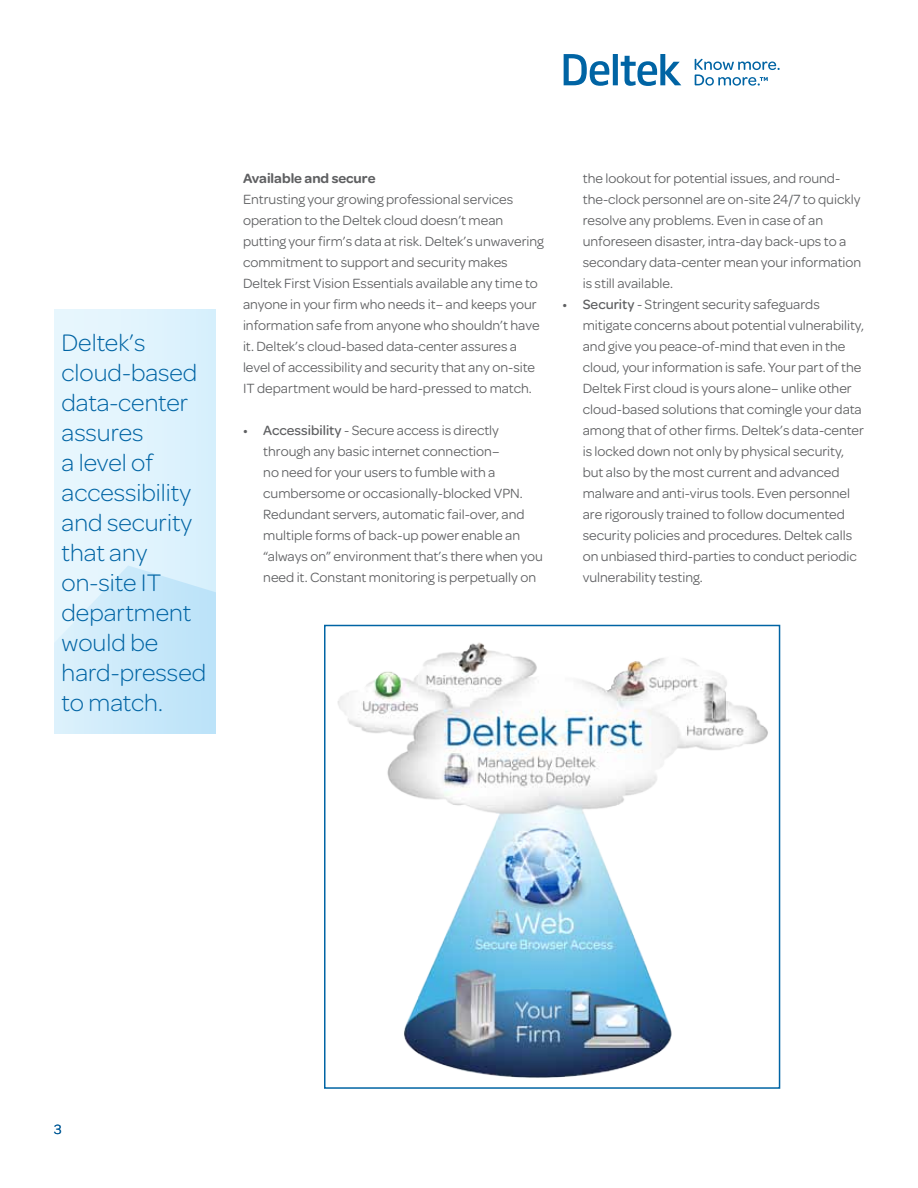
<style>
.page{position:relative;width:918px;height:1188px;background:#fff}
.page>*{position:absolute;margin:0;border:0;box-sizing:border-box;transform-origin:0 0}
.t1{font:300 25.5px/30px "Omnes";color:#0064a4}
.t2{font:14.25px/21px "Omnes";color:#5f6062}
.t3{font:600 14.25px "Omnes";color:#5f6062}
.t4{font:14.25px "Omnes";color:#005996}
.s1{font-weight:500}
</style>
<div class="page">
<svg style="left:695px;top:59px;width:85px;height:27px"></svg>
<svg style="left:564px;top:54px;width:117px;height:32px"></svg>
<div style="left:54px;top:309px;width:162px;height:425px;background:#e2f4fd"></div>
<svg style="left:78px;top:565px;width:138px;height:169px"></svg>
<img style="left:338px;top:642px;width:430px;height:436px">
<div style="left:324px;top:625px;width:456px;height:464px;border:2px solid #0064a4"></div>
<h1 class="t1" style="left:62px;top:327px;width:146px">Deltek’s cloud-based data-center assures<br>a level of accessibility and security that any on-site IT department would be hard-pressed to match.</h1>
<p class="t3" style="left:243px;top:168px;width:134px">Available and secure</p>
<p class="t2" style="left:243px;top:188px;width:302px">Entrusting your growing professional services operation to the Deltek cloud doesn’t mean putting your firm’s data at risk. Deltek’s unwavering commitment to support and security makes Deltek First Vision Essentials available any time to anyone in your firm who needs it– and keeps your information safe from anyone who shouldn’t have it. Deltek’s cloud-based data-center assures a level of accessibility and security that any on-site IT department would be hard-pressed to match.</p>
<p class="t2" style="left:263px;top:419px;width:281px;text-indent:-20px"><span class="s1">• Accessibility</span> - Secure access is directly through any basic internet connection–<br>no need for your users to fumble with a cumbersome or occasionally-blocked VPN.<br>Redundant servers, automatic fail-over, and multiple forms of back-up power enable an “always on” environment that’s there when you need it. Constant monitoring is perpetually on</p>
<p class="t2" style="left:583px;top:167px;width:280px">the lookout for potential issues, and round&shy;the-clock personnel are on-site 24/7 to quickly resolve any problems. Even in case of an unforeseen disaster, intra-day back-ups to a secondary data-center mean your information is still available.</p>
<p class="t2" style="left:583px;top:293px;width:283px;text-indent:-20px"><span class="s1">• Security</span> - Stringent security safeguards mitigate concerns about potential vulnerability, and give you peace-of-mind that even in the cloud, your information is safe. Your part of the Deltek First cloud is yours alone– unlike other cloud-based solutions that comingle your data among that of other firms. Deltek’s data-center is locked down not only by physical security, but also by the most current and advanced malware and anti-virus tools. Even personnel are rigorously trained to follow documented security policies and procedures. Deltek calls on unbiased third-parties to conduct periodic vulnerability testing.</p>
<p class="t4" style="left:54px;top:1120px;width:9px">3</p>
</div>
